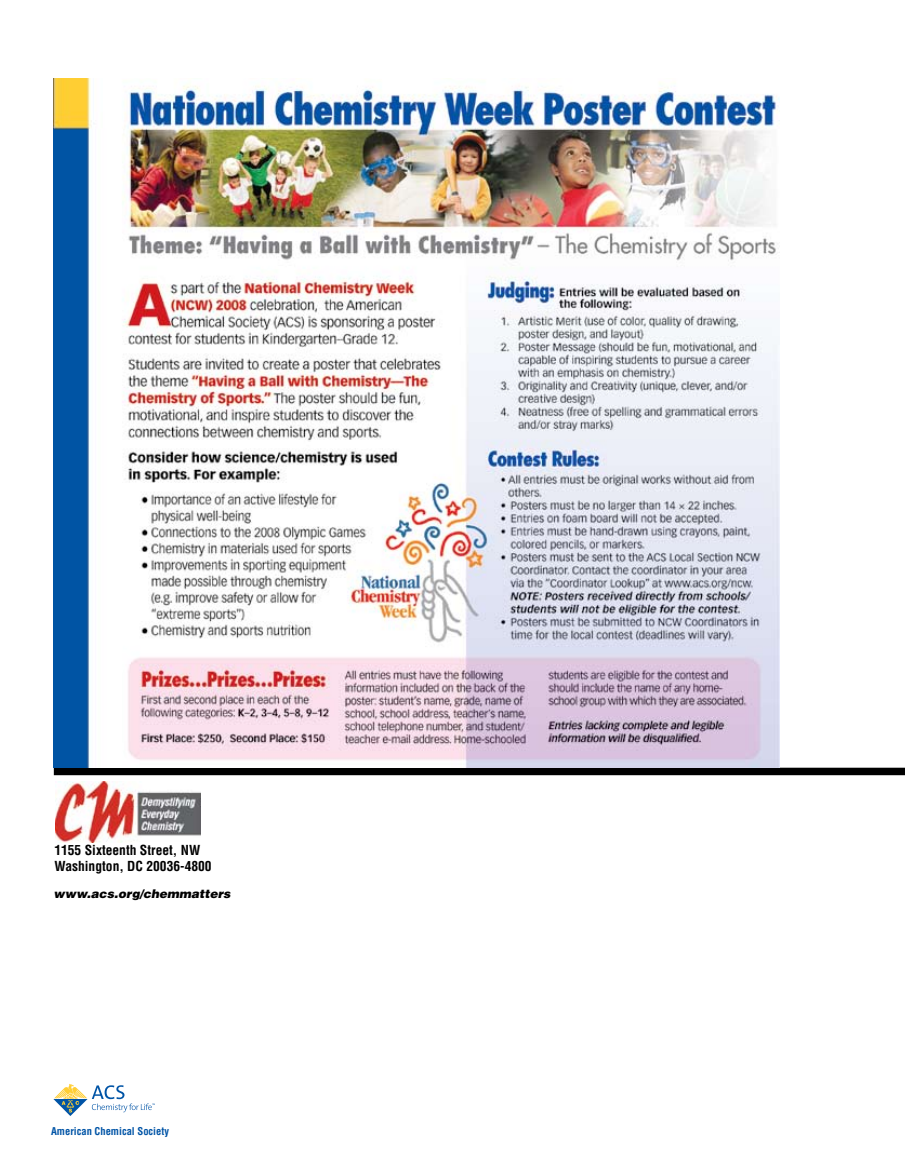
<style>
.page{position:relative;width:905px;height:1175px;background:#fff}
.page>*{position:absolute;margin:0;border:0;box-sizing:border-box;transform-origin:0 0}
.t1{font:700 condensed 13.5px/16.2px "Helvetica";color:#000}
.t2{font:italic 900 12px "Helvetica";color:#000}
.t3{font:700 condensed 10.5px "Helvetica";color:#0054a6}
</style>
<div class="page">
<div style="left:54px;top:767px;width:850px;height:8px;background:#000"></div>
<img style="left:55px;top:781px;width:146px;height:61px">
<svg style="left:53px;top:1084px;width:102px;height:32px"></svg>
<img style="left:54px;top:79px;width:725px;height:688px">
<p class="t1" style="left:54px;top:842px;width:159px">1155 Sixteenth Street, NW<br>Washington, DC 20036-4800</p>
<p class="t2" style="left:54px;top:885px;width:178px">www.acs.org/chemmatters</p>
<p class="t3" style="left:51px;top:1124px;width:119px">American Chemical Society</p>
</div>
